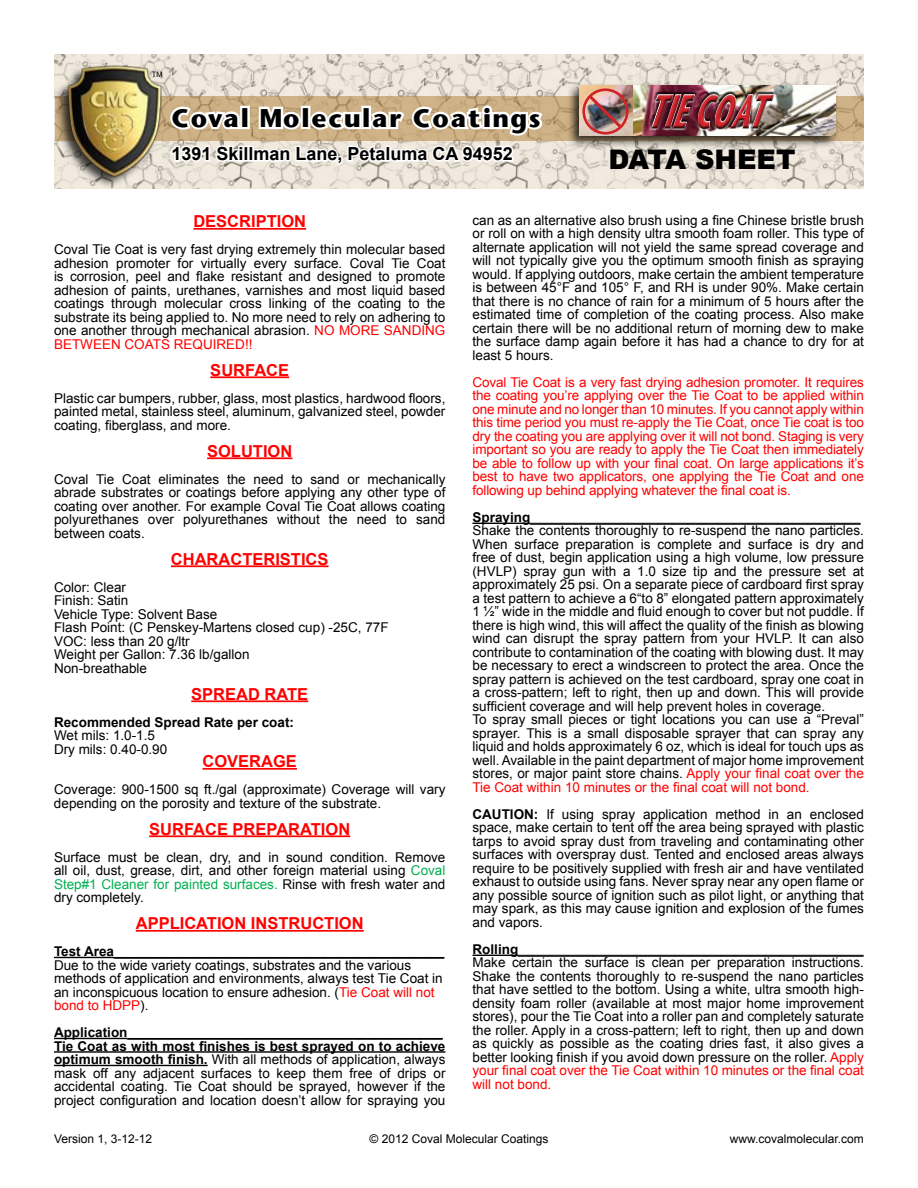
<style>
.page{position:relative;width:918px;height:1188px;background:#fff}
.page>*{position:absolute;margin:0;border:0;box-sizing:border-box;transform-origin:0 0}
.t1{font:italic 700 45.15px "Stone Sans";color:#d2232a;scale:.57 1}
.t2{font:900 27px "Arial";color:#000}
.t3{font:700 24px "Stone Sans";letter-spacing:.06em;color:#000}
.t4{font:700 18px "Arial";color:#000}
.t5{font:700 16.5px "Arial";color:#f00}
.t6{font:13.5px/13.5px "Arial";color:#000;text-align:justify}
.t7{font:13.5px/13.5px "Arial";letter-spacing:-.01em;color:#f00;text-align:justify}
.t8{font:700 13.5px "Arial";color:#000}
.t9{font:12px "Arial";color:#000}
.t10{font:7.5px "Arial";color:#000}
.s1{color:#f00}
.s2{color:#00b050}
.s3{font-weight:700}
</style>
<div class="page">
<hr style="left:193px;top:228px;width:113px;height:2px;background:#f00">
<hr style="left:210px;top:376px;width:79px;height:2px;background:#f00">
<hr style="left:207px;top:457px;width:85px;height:2px;background:#f00">
<hr style="left:171px;top:565px;width:158px;height:2px;background:#f00">
<hr style="left:191px;top:700px;width:117px;height:2px;background:#f00">
<hr style="left:203px;top:768px;width:94px;height:2px;background:#f00">
<hr style="left:149px;top:835px;width:201px;height:2px;background:#f00">
<hr style="left:136px;top:930px;width:228px;height:2px;background:#f00">
<hr style="left:54px;top:957px;width:60px;height:1px;background:#000">
<hr style="left:114px;top:957px;width:330px;height:1px;background:#000">
<hr style="left:54px;top:1038px;width:73px;height:1px;background:#000">
<hr style="left:127px;top:1038px;width:316px;height:1px;background:#000">
<hr style="left:54px;top:1051px;width:392px;height:2px;background:#000">
<hr style="left:54px;top:1065px;width:154px;height:1px;background:#000">
<hr style="left:472px;top:523px;width:58px;height:1px;background:#000">
<hr style="left:530px;top:523px;width:331px;height:1px;background:#000">
<hr style="left:472px;top:955px;width:46px;height:1px;background:#000">
<hr style="left:518px;top:955px;width:346px;height:1px;background:#000">
<svg style="left:54px;top:54px;width:810px;height:135px;background:#e6ded3"></svg>
<svg style="left:167px;top:96px;width:697px;height:45px;background:#c8ab80"></svg>
<div style="left:240px;top:106px;width:10px;height:23px;border:4px solid #fff"></div>
<div style="left:54px;top:64px;width:108px;height:125px;background:#000;opacity:.75"></div>
<img style="left:63px;top:63px;width:104px;height:116px">
<svg style="left:168px;top:104px;width:77px;height:62px"></svg>
<svg style="left:252px;top:88px;width:294px;height:79px"></svg>
<div style="left:566px;top:82px;width:273px;height:67px;background:#000;opacity:.75"></div>
<img style="left:633px;top:86px;width:203px;height:49px">
<img style="left:580px;top:86px;width:53px;height:49px">
<svg style="left:650px;top:132px;width:125px;height:23px;background:#afa399"></svg>
<div style="left:649px;top:91px;width:128px;height:37px;background:#fff;opacity:.75"></div>
<div style="left:649px;top:95px;width:128px;height:37px;background:#000;opacity:.75"></div>
<div style="left:582px;top:88px;width:47px;height:47px;border:3px solid #d2232a;border-radius:50%"></div>
<svg style="left:586px;top:92px;width:38px;height:39px"></svg>
<p class="t10" style="left:152px;top:69px;width:12px">TM</p>
<h3 class="t3" style="left:171px;top:102px;width:371px">Coval Molecular Coatings</h3>
<h1 class="t1" style="left:646px;top:84px;width:208px">TIECOAT</h1>
<h3 class="t4" style="left:171px;top:142px;width:343px">1391 Skillman Lane, Petaluma CA 94952</h3>
<h2 class="t2" style="left:608px;top:140px;width:189px">DATA SHEET</h2>
<p class="t5" style="left:193px;top:210px;width:114px">DESCRIPTION</p>
<p class="t6" style="left:54px;top:243px;width:393px">Coval Tie Coat is very fast drying extremely thin molecular based adhesion promoter for virtually every surface. Coval Tie Coat is corrosion, peel and flake resistant and designed to promote adhesion of paints, urethanes, varnishes and most liquid based coatings through molecular cross linking of the coating to the substrate its being applied to. No more need to rely on adhering to one another through mechanical abrasion. <span class="s1">NO MORE SANDING BETWEEN COATS REQUIRED!!</span></p>
<p class="t5" style="left:210px;top:359px;width:80px">SURFACE</p>
<p class="t6" style="left:54px;top:391px;width:393px">Plastic car bumpers, rubber, glass, most plastics, hardwood floors, painted metal, stainless steel, aluminum, galvanized steel, powder coating, fiberglass, and more.</p>
<p class="t5" style="left:207px;top:440px;width:87px">SOLUTION</p>
<p class="t6" style="left:54px;top:472px;width:393px">Coval Tie Coat eliminates the need to sand or mechanically abrade substrates or coatings before applying any other type of coating over another. For example Coval Tie Coat allows coating polyurethanes over polyurethanes without the need to sand between coats.</p>
<p class="t5" style="left:171px;top:548px;width:159px">CHARACTERISTICS</p>
<p class="t6" style="left:54px;top:580px;width:336px;text-align:left">Color: Clear<br>Finish: Satin<br>Vehicle Type: Solvent Base<br>Flash Point: (C Penskey-Martens closed cup) -25C, 77F<br>VOC: less than 20 g/ltr<br>Weight per Gallon: 7.36 lb/gallon<br>Non-breathable</p>
<p class="t5" style="left:191px;top:683px;width:119px">SPREAD RATE</p>
<p class="t8" style="left:54px;top:713px;width:242px">Recommended Spread Rate per coat:</p>
<p class="t6" style="left:54px;top:729px;width:115px">Wet mils: 1.0-1.5<br>Dry mils: 0.40-0.90</p>
<p class="t5" style="left:203px;top:750px;width:96px">COVERAGE</p>
<p class="t6" style="left:54px;top:783px;width:393px">Coverage: 900-1500 sq ft./gal (approximate) Coverage will vary depending on the porosity and texture of the substrate.</p>
<p class="t5" style="left:149px;top:818px;width:203px">SURFACE PREPARATION</p>
<p class="t6" style="left:54px;top:850px;width:393px">Surface must be clean, dry, and in sound condition. Remove all oil, dust, grease, dirt, and other foreign material using <span class="s2">Coval Step#1 Cleaner for painted surfaces.</span> Rinse with fresh water and dry completely.</p>
<p class="t5" style="left:136px;top:912px;width:229px">APPLICATION INSTRUCTION</p>
<p class="t6" style="left:54px;top:945px;width:392px;text-align:left"><span class="s3">Test Area</span>____________________________________________ Due to the wide variety coatings, substrates and the various methods of application and environments, always test Tie Coat in an inconspicuous location to ensure adhesion. (<span class="s1">Tie Coat will not bond to HDPP</span>).</p>
<p class="t6" style="left:54px;top:1026px;width:393px;text-align:left"><span class="s3">Application</span>__________________________________________ <span class="s3">Tie Coat as with most finishes is best sprayed on to achieve optimum smooth finish.</span> With all methods of application, always mask off any adjacent surfaces to keep them free of drips or accidental coating. Tie Coat should be sprayed, however if the project configuration and location doesn’t allow for spraying you</p>
<p class="t6" style="left:472px;top:214px;width:393px">can as an alternative also brush using a fine Chinese bristle brush or roll on with a high density ultra smooth foam roller. This type of alternate application will not yield the same spread coverage and will not typically give you the optimum smooth finish as spraying would. If applying outdoors, make certain the ambient temperature is between 45°F and 105° F, and RH is under 90%. Make certain that there is no chance of rain for a minimum of 5 hours after the estimated time of completion of the coating process. Also make certain there will be no additional return of morning dew to make the surface damp again before it has had a chance to dry for at least 5 hours.</p>
<p class="t7" style="left:472px;top:376px;width:393px">Coval Tie Coat is a very fast drying adhesion promoter. It requires the coating you’re applying over the Tie Coat to be applied within one minute and no longer than 10 minutes. If you cannot apply within this time period you must re-apply the Tie Coat, once Tie coat is too dry the coating you are applying over it will not bond. Staging is very important so you are ready to apply the Tie Coat then immediately be able to follow up with your final coat. On large applications it’s best to have two applicators, one applying the Tie Coat and one following up behind applying whatever the final coat is.</p>
<p class="t6" style="left:472px;top:511px;width:393px;text-align:left"><span class="s3">Spraying</span>____________________________________________ Shake the contents thoroughly to re-suspend the nano particles.<br>When surface preparation is complete and surface is dry and free of dust, begin application using a high volume, low pressure (HVLP) spray gun with a 1.0 size tip and the pressure set at approximately 25 psi. On a separate piece of cardboard first spray a test pattern to achieve a 6“to 8” elongated pattern approximately 1 ½” wide in the middle and fluid enough to cover but not puddle. If there is high wind, this will affect the quality of the finish as blowing wind can disrupt the spray pattern from your HVLP. It can also contribute to contamination of the coating with blowing dust. It may be necessary to erect a windscreen to protect the area. Once the spray pattern is achieved on the test cardboard, spray one coat in a cross-pattern; left to right, then up and down. This will provide sufficient coverage and will help prevent holes in coverage.<br>To spray small pieces or tight locations you can use a “Preval” sprayer. This is a small disposable sprayer that can spray any liquid and holds approximately 6 oz, which is ideal for touch ups as well. Available in the paint department of major home improvement stores, or major paint store chains. <span class="s1">Apply your final coat over the Tie Coat within 10 minutes or the final coat will not bond.</span></p>
<p class="t6" style="left:472px;top:808px;width:393px"><span class="s3">CAUTION:</span> If using spray application method in an enclosed space, make certain to tent off the area being sprayed with plastic tarps to avoid spray dust from traveling and contaminating other surfaces with overspray dust. Tented and enclosed areas always require to be positively supplied with fresh air and have ventilated exhaust to outside using fans. Never spray near any open flame or any possible source of ignition such as pilot light, or anything that may spark, as this may cause ignition and explosion of the fumes and vapors.</p>
<p class="t6" style="left:472px;top:943px;width:393px"><span class="s3">Rolling</span>______________________________________________ Make certain the surface is clean per preparation instructions.<br>Shake the contents thoroughly to re-suspend the nano particles that have settled to the bottom. Using a white, ultra smooth high&shy;density foam roller (available at most major home improvement stores), pour the Tie Coat into a roller pan and completely saturate the roller. Apply in a cross-pattern; left to right, then up and down as quickly as possible as the coating dries fast, it also gives a better looking finish if you avoid down pressure on the roller. <span class="s1">Apply your final coat over the Tie Coat within 10 minutes or the final coat will not bond.</span></p>
<p class="t9" style="left:54px;top:1131px;width:100px">Version 1, 3-12-12</p>
<p class="t9" style="left:370px;top:1131px;width:180px">© 2012 Coval Molecular Coatings</p>
<p class="t9" style="left:730px;top:1131px;width:136px">www.covalmolecular.com</p>
</div>
